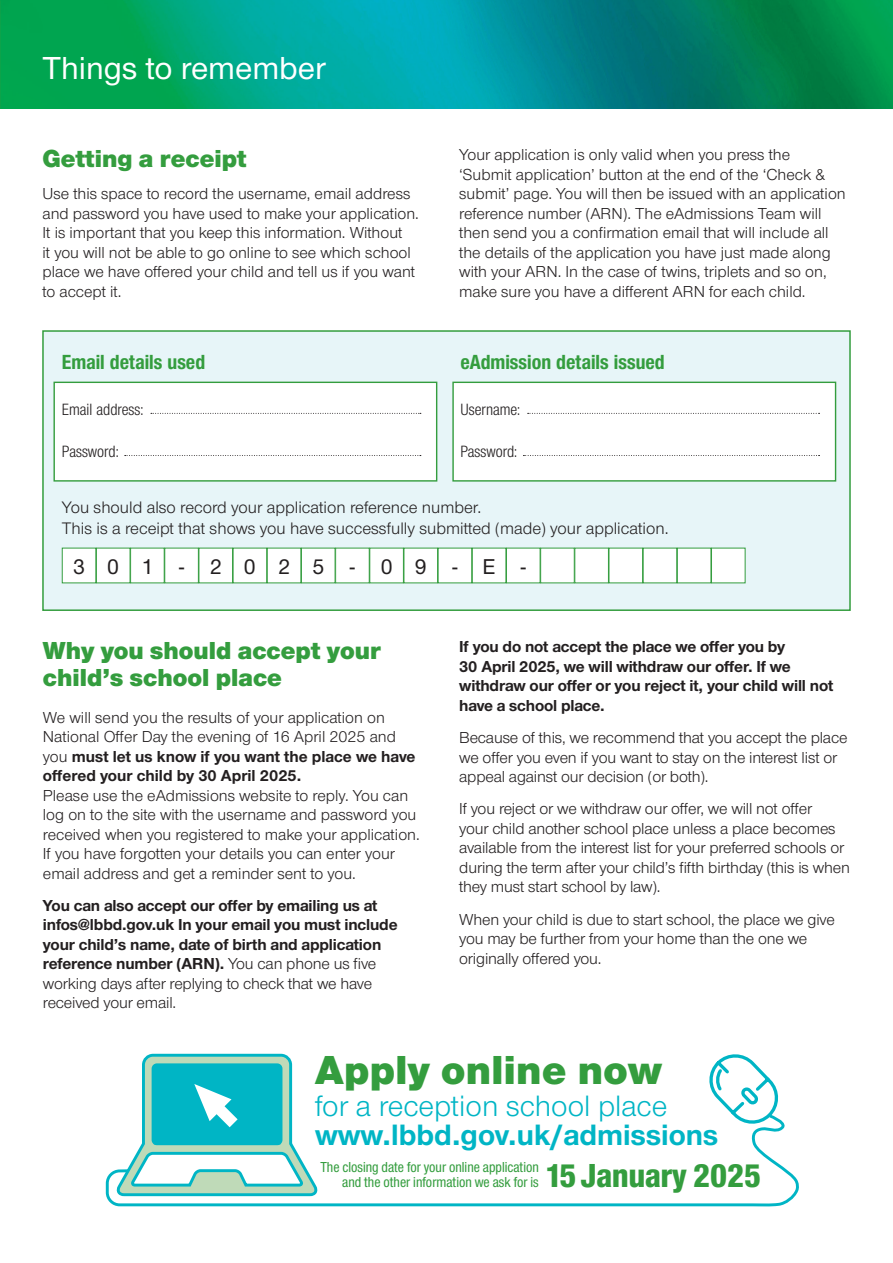
<style>
.page{position:relative;width:893px;height:1263px;background:#fff}
.page>*{position:absolute;margin:0;border:0;box-sizing:border-box;transform-origin:0 0}
.t1{font:900 42px "Nimbus San Nov TOT";letter-spacing:.01em;color:#349d3e}
.t2{font:34.5px "Nimbus San Nov TOT Hea Con";color:#349d3e}
.t3{font:500 33px "Nimbus San Nov TOT";color:#fff}
.t4{font:700 30.6px "Nimbus San Nov TOT";color:#00b5c5}
.t5{font:30.6px "Nimbus San Nov TOT";color:#00b5c5}
.t6{font:900 25.5px/27px "Nimbus San Nov TOT";color:#349d3e}
.t7{font:500 22.2px "Nimbus San Nov TOT";letter-spacing:1.005em;color:#231f20}
.t8{font:21.15px "Nimbus San Nov TOT Bol Con";color:#349d3e}
.t9{font:17.25px/21px "Nimbus San Nov TOT";color:#231f20}
.t10{font:16.95px "Nimbus San Nov TOT Reg Con";color:#231f20}
.t11{font:16.5px/19.5px "Nimbus San Nov TOT";color:#231f20}
.t12{font:700 16.5px/19.5px "Nimbus San Nov TOT";letter-spacing:-.01em;color:#231f20}
.t13{font:15px/15px "Nimbus San Nov TOT Med Con";color:#349d3e;text-align:right}
.s1{font-weight:700}
.s2{font-weight:400}
</style>
<div class="page">
<svg style="left:105px;top:1124px;width:694px;height:83px"></svg>
<img style="left:1px;top:0;width:892px;height:109px">
<img style="left:0;top:0;width:1px;height:109px">
<div style="left:42px;top:330px;width:809px;height:281px;background:#e7f5f8;border:2px solid #349d3e"></div>
<div style="left:53px;top:382px;width:384px;height:100px;background:#fff;border:1px solid #349d3e"></div>
<div style="left:452px;top:382px;width:384px;height:100px;background:#fff;border:1px solid #349d3e"></div>
<div style="left:62px;top:548px;width:34px;height:35px;background:#fff"></div>
<div style="left:96px;top:548px;width:34px;height:35px;background:#fff"></div>
<div style="left:131px;top:548px;width:33px;height:35px;background:#fff"></div>
<div style="left:165px;top:548px;width:33px;height:35px;background:#fff"></div>
<div style="left:164px;top:548px;width:35px;height:35px;border:1px solid #349d3e"></div>
<div style="left:199px;top:548px;width:34px;height:35px;background:#fff"></div>
<div style="left:233px;top:548px;width:34px;height:35px;background:#fff"></div>
<div style="left:267px;top:548px;width:34px;height:35px;background:#fff"></div>
<div style="left:301px;top:548px;width:34px;height:35px;background:#fff"></div>
<div style="left:336px;top:548px;width:33px;height:35px;background:#fff"></div>
<div style="left:370px;top:548px;width:33px;height:35px;background:#fff"></div>
<div style="left:369px;top:548px;width:35px;height:35px;border:1px solid #349d3e"></div>
<div style="left:404px;top:548px;width:34px;height:35px;background:#fff"></div>
<div style="left:438px;top:548px;width:34px;height:35px;background:#fff"></div>
<div style="left:472px;top:548px;width:34px;height:35px;background:#fff"></div>
<div style="left:506px;top:548px;width:34px;height:35px;background:#fff"></div>
<div style="left:540px;top:548px;width:35px;height:35px;background:#fff;border:1px solid #349d3e"></div>
<div style="left:574px;top:548px;width:35px;height:35px;background:#fff;border:1px solid #349d3e"></div>
<div style="left:609px;top:548px;width:34px;height:35px;background:#fff"></div>
<div style="left:643px;top:548px;width:34px;height:35px;background:#fff"></div>
<div style="left:677px;top:548px;width:34px;height:35px;background:#fff"></div>
<div style="left:711px;top:548px;width:34px;height:35px;background:#fff"></div>
<svg style="left:151px;top:413px;width:270px;height:1px"></svg>
<svg style="left:528px;top:413px;width:292px;height:1px"></svg>
<svg style="left:125px;top:455px;width:296px;height:1px"></svg>
<svg style="left:523px;top:455px;width:297px;height:1px"></svg>
<svg style="left:709px;top:1054px;width:75px;height:70px"></svg>
<svg style="left:113px;top:1053px;width:206px;height:144px"></svg>
<h3 class="t3" style="left:43px;top:49px;width:285px">Things to remember</h3>
<h3 class="t6" style="left:43px;top:145px;width:206px">Getting a receipt</h3>
<p class="t11" style="left:43px;top:184px;width:378px">Use this space to record the username, email address and password you have used to make your application.<br>It is important that you keep this information. Without<br>it you will not be able to go online to see which school place we have offered your child and tell us if you want to accept it.</p>
<p class="t8" style="left:62px;top:350px;width:145px">Email details used</p>
<p class="t10" style="left:62px;top:400px;width:83px">Email address:</p>
<p class="t10" style="left:62px;top:442px;width:58px">Password:</p>
<p class="t11" style="left:459px;top:145px;width:388px">Your application is only valid when you press the ‘Submit application’ button at the end of the ‘Check &amp; submit’ page. You will then be issued with an application reference number (ARN). The eAdmissions Team will then send you a confirmation email that will include all the details of the application you have just made along with your ARN. In the case of twins, triplets and so on, make sure you have a different ARN for each child.</p>
<p class="t8" style="left:460px;top:350px;width:206px">eAdmission details issued</p>
<p class="t10" style="left:460px;top:400px;width:61px">Username:</p>
<p class="t10" style="left:460px;top:442px;width:58px">Password:</p>
<p class="t9" style="left:62px;top:497px;width:608px">You should also record your application reference number.<br>This is a receipt that shows you have successfully submitted (made) your application.</p>
<h3 class="t7" style="left:73px;top:553px;width:454px">301-2025-09-E-</h3>
<h3 class="t6" style="left:43px;top:637px;width:339px">Why you should accept your child’s school place</h3>
<p class="t11" style="left:43px;top:707px;width:374px">We will send you the results of your application on National Offer Day the evening of 16 April 2025 and you <span class="s1">must let us know if you want the place we have offered your child by 30 April 2025.</span></p>
<p class="t11" style="left:43px;top:785px;width:378px">Please use the eAdmissions website to reply. You can log on to the site with the username and password you received when you registered to make your application.<br>If you have forgotten your details you can enter your email address and get a reminder sent to you.</p>
<p class="t12" style="left:43px;top:896px;width:356px">You can also accept our offer by emailing us at infos@lbbd.gov.uk In your email you must include your child’s name, date of birth and application reference number (ARN). <span class="s2">You can phone us five working days after replying to check that we have received your email.</span></p>
<p class="t12" style="left:459px;top:637px;width:376px">If you do not accept the place we offer you by<br>30 April 2025, we will withdraw our offer. If we withdraw our offer or you reject it, your child will not have a school place.</p>
<p class="t11" style="left:459px;top:728px;width:390px">Because of this, we recommend that you accept the place we offer you even if you want to stay on the interest list or appeal against our decision (or both).</p>
<p class="t11" style="left:459px;top:799px;width:392px">If you reject or we withdraw our offer, we will not offer<br>your child another school place unless a place becomes available from the interest list for your preferred schools or during the term after your child’s fifth birthday (this is when they must start school by law).</p>
<p class="t11" style="left:459px;top:910px;width:377px">When your child is due to start school, the place we give you may be further from your home than the one we originally offered you.</p>
<h1 class="t1" style="left:315px;top:1046px;width:348px">Apply online now</h1>
<h3 class="t5" style="left:315px;top:1089px;width:354px">for a reception school place</h3>
<h3 class="t4" style="left:315px;top:1117px;width:405px">www.lbbd.gov.uk/admissions</h3>
<h2 class="t2" style="left:545px;top:1155px;width:217px">15 January 2025</h2>
<p class="t13" style="left:320px;top:1159px;width:220px">The closing date for your online application and the other information we ask for is</p>
</div>
